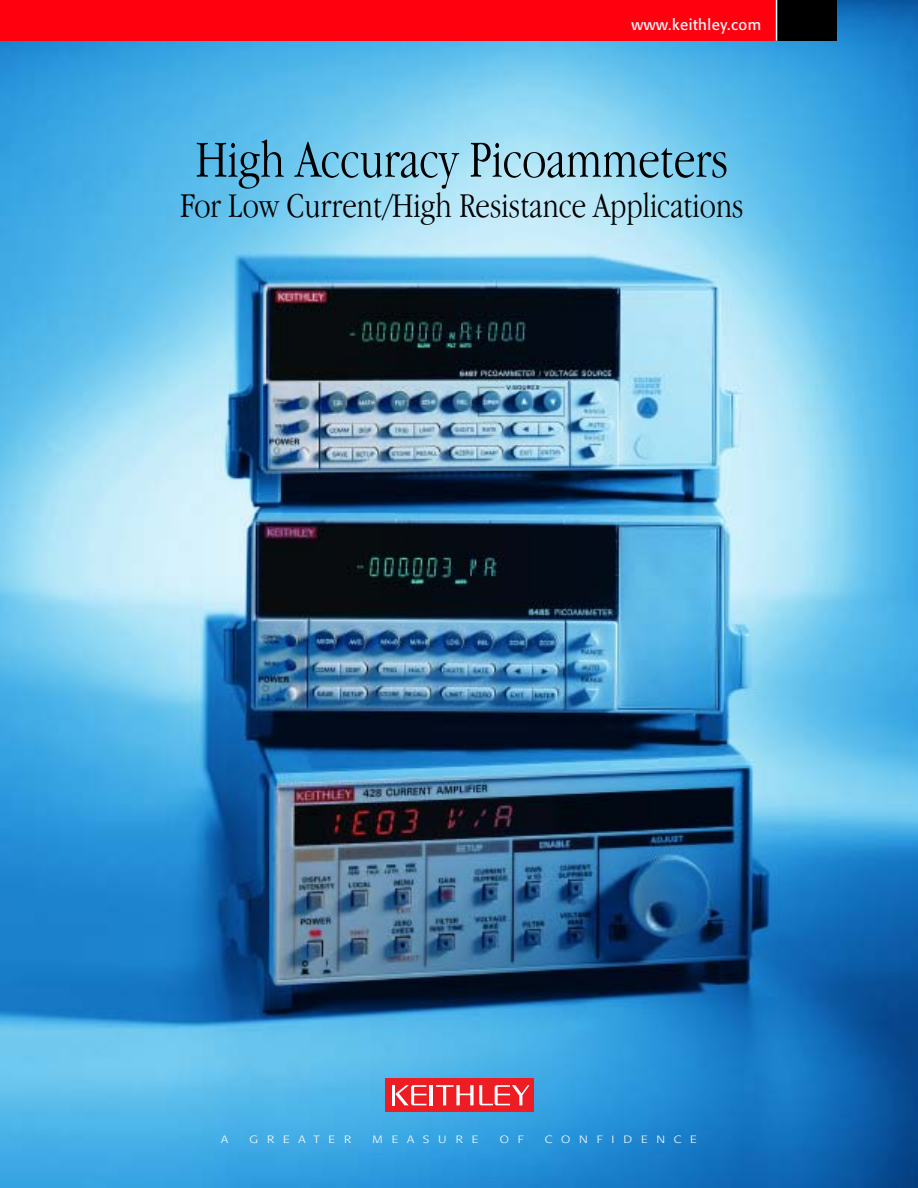
<style>
.page{position:relative;width:918px;height:1188px;background:#fff}
.page>*{position:absolute;margin:0;border:0;box-sizing:border-box;transform-origin:0 0}
.t1{font:300 condensed 54px "Garamond IT Cby BT";color:#000}
.t2{font:300 condensed 36px "Garamond IT Cby BT";color:#000}
.t3{font:15px "Formata";letter-spacing:.035em;color:#fff}
.t4{font:300 10.5px "Formata";letter-spacing:.7em;color:#fff;scale:1.2 1}
</style>
<div class="page">
<img style="left:0;top:0;width:918px;height:1188px">
<div style="left:385px;top:1079px;width:149px;height:33px;background:#ee1d23"></div>
<hr style="left:430px;top:1085px;width:3px;height:20px;background:#fff">
<hr style="left:392px;top:1085px;width:3px;height:20px;background:#fff">
<svg style="left:395px;top:1085px;width:31px;height:20px"></svg>
<svg style="left:436px;top:1085px;width:94px;height:20px"></svg>
<div style="left:0;top:0;width:776px;height:41px;background:#ff000f"></div>
<div style="left:777px;top:0;width:60px;height:41px;background:#000"></div>
<hr style="left:776px;top:0;width:1px;height:41px;background:#fff">
<p class="t3" style="left:631px;top:18px;width:131px">www.keithley.com</p>
<h1 class="t1" style="left:195px;top:139px;width:534px">High Accuracy Picoammeters</h1>
<p class="t2" style="left:180px;top:192px;width:565px">For Low Current/High Resistance Applications</p>
<p class="t4" style="left:221px;top:1135px;width:7px">A</p>
<p class="t4" style="left:250px;top:1135px;width:86px">GREATER</p>
<p class="t4" style="left:372px;top:1135px;width:90px">MEASURE</p>
<p class="t4" style="left:500px;top:1135px;width:21px">O F</p>
<p class="t4" style="left:545px;top:1135px;width:128px">CONFIDENCE</p>
</div>
